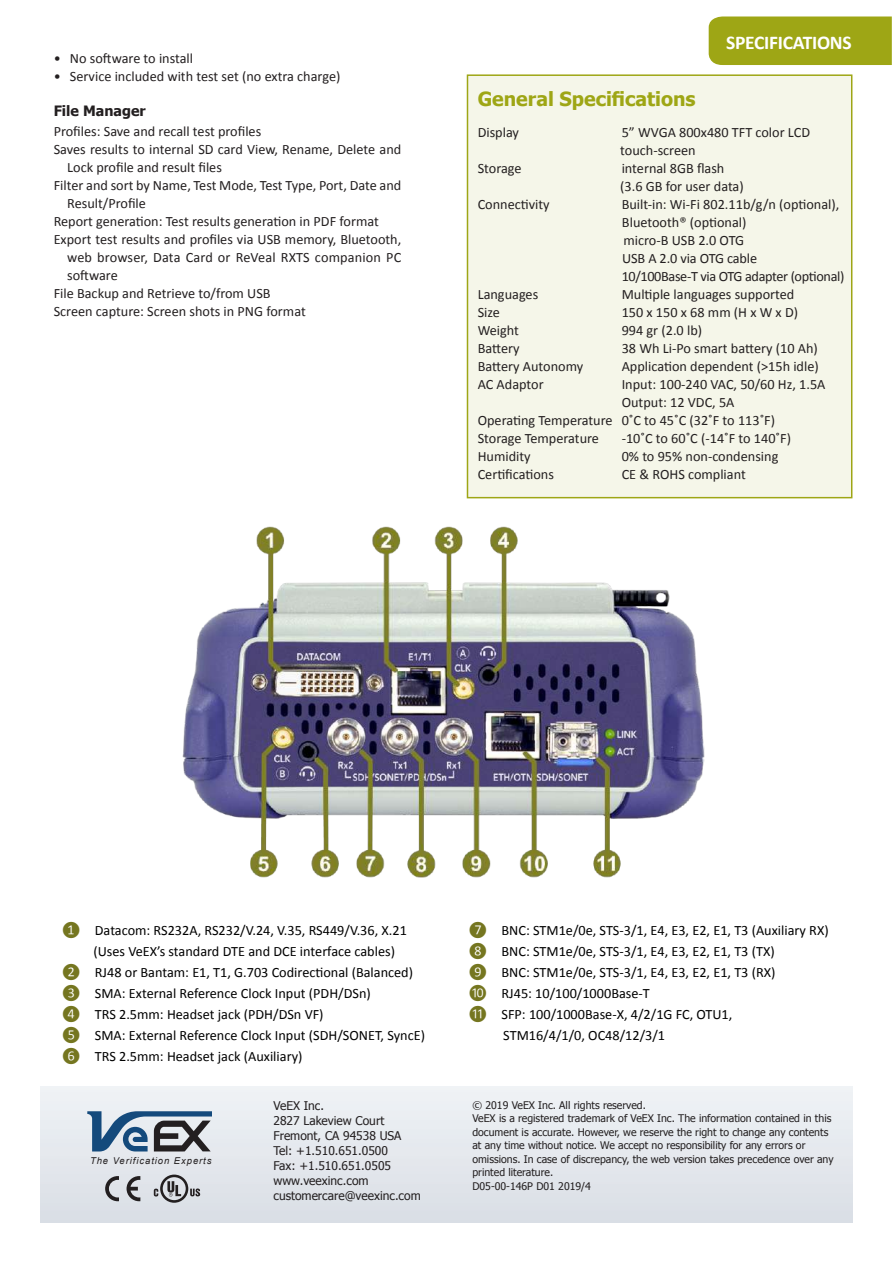
<style>
.page{position:relative;width:893px;height:1263px;background:#fff}
.page>*{position:absolute;margin:0;border:0;box-sizing:border-box;transform-origin:0 0}
.t1{font:700 19.5px "Tahoma";color:#9ea615}
.t2{font:700 19.5px "Calibri";letter-spacing:-.015em;color:#fff}
.t3{font:14.25px/18px "Calibri";color:#231f20}
.t4{font:14.25px "Calibri";color:#000}
.t5{font:700 14.25px "Tahoma";color:#231f20}
.t6{font:12px/15px "Tahoma";color:#231f20}
.t7{font:10.5px/13.5px "Tahoma";color:#231f20}
.t8{font:italic 9.45px "Arial";letter-spacing:.1em;color:#231f20}
.s1{color:#757620}
</style>
<div class="page">
<div style="left:40px;top:1086px;width:812px;height:136px;background:#e5e9ee"></div>
<svg style="left:105px;top:1176px;width:14px;height:25px"></svg>
<svg style="left:127px;top:1176px;width:13px;height:25px"></svg>
<svg style="left:154px;top:1174px;width:46px;height:29px"></svg>
<svg style="left:87px;top:1111px;width:125px;height:40px"></svg>
<div style="left:709px;top:17px;width:183px;height:48px;background:#9ea615"></div>
<div style="left:467px;top:74px;width:385px;height:424px;background:#f5f6e9;border:2px solid #9ea615"></div>
<img style="left:182px;top:526px;width:523px;height:352px">
<p class="t3" style="left:54px;top:49px;width:141px">• No software to install</p>
<p class="t3" style="left:54px;top:67px;width:288px">• Service included with test set (no extra charge)</p>
<p class="t5" style="left:54px;top:101px;width:94px">File Manager</p>
<p class="t3" style="left:54px;top:122px;width:209px">Profiles: Save and recall test profiles</p>
<p class="t3" style="left:54px;top:140px;width:349px">Saves results to internal SD card View, Rename, Delete and</p>
<p class="t3" style="left:67px;top:158px;width:156px">Lock profile and result files</p>
<p class="t3" style="left:54px;top:176px;width:349px">Filter and sort by Name, Test Mode, Test Type, Port, Date and</p>
<p class="t3" style="left:67px;top:194px;width:80px">Result/Profile</p>
<p class="t3" style="left:54px;top:212px;width:327px">Report generation: Test results generation in PDF format</p>
<p class="t3" style="left:54px;top:230px;width:349px">Export test results and profiles via USB memory, Bluetooth,</p>
<p class="t3" style="left:67px;top:248px;width:336px">web browser, Data Card or ReVeal RXTS companion PC</p>
<p class="t3" style="left:67px;top:266px;width:52px">software</p>
<p class="t3" style="left:54px;top:284px;width:218px">File Backup and Retrieve to/from USB</p>
<p class="t3" style="left:54px;top:302px;width:254px">Screen capture: Screen shots in PNG format</p>
<h1 class="t2" style="left:726px;top:29px;width:127px">SPECIFICATIONS</h1>
<h1 class="t1" style="left:478px;top:85px;width:219px">General Specifications</h1>
<p class="t3" style="left:478px;top:123px;width:43px">Display</p>
<p class="t3" style="left:620px;top:123px;width:191px">5” WVGA 800x480 TFT color LCD touch-screen</p>
<p class="t3" style="left:478px;top:159px;width:45px">Storage</p>
<p class="t3" style="left:620px;top:159px;width:125px">internal 8GB flash (3.6 GB for user data)</p>
<p class="t3" style="left:478px;top:195px;width:74px">Connectivity</p>
<p class="t3" style="left:622px;top:195px;width:224px">Built-in: Wi-Fi 802.11b/g/n (optional),<br>Bluetooth® (optional)<br>micro-B USB 2.0 OTG<br>USB A 2.0 via OTG cable<br>10/100Base-T via OTG adapter (optional)</p>
<p class="t3" style="left:478px;top:285px;width:62px">Languages</p>
<p class="t3" style="left:622px;top:285px;width:174px">Multiple languages supported</p>
<p class="t3" style="left:478px;top:303px;width:24px">Size</p>
<p class="t3" style="left:622px;top:303px;width:178px">150 x 150 x 68 mm (H x W x D)</p>
<p class="t3" style="left:478px;top:321px;width:43px">Weight</p>
<p class="t3" style="left:622px;top:321px;width:82px">994 gr (2.0 lb)</p>
<p class="t3" style="left:478px;top:339px;width:43px">Battery</p>
<p class="t3" style="left:622px;top:339px;width:198px">38 Wh Li-Po smart battery (10 Ah)</p>
<p class="t3" style="left:478px;top:357px;width:107px">Battery Autonomy</p>
<p class="t3" style="left:622px;top:357px;width:199px">Application dependent (&gt;15h idle)</p>
<p class="t3" style="left:478px;top:375px;width:68px">AC Adaptor</p>
<p class="t3" style="left:622px;top:375px;width:205px">Input: 100-240 VAC, 50/60 Hz, 1.5A</p>
<p class="t3" style="left:622px;top:393px;width:114px">Output: 12 VDC, 5A</p>
<p class="t3" style="left:478px;top:411px;width:299px">Operating Temperature 0˚C to 45˚C (32˚F to 113˚F)</p>
<p class="t3" style="left:478px;top:429px;width:123px">Storage Temperature</p>
<p class="t3" style="left:622px;top:429px;width:171px">-10˚C to 60˚C (-14˚F to 140˚F)</p>
<p class="t3" style="left:478px;top:447px;width:54px">Humidity</p>
<p class="t3" style="left:622px;top:447px;width:158px">0% to 95% non-condensing</p>
<p class="t3" style="left:478px;top:465px;width:78px">Certifications</p>
<p class="t3" style="left:622px;top:465px;width:126px">CE &amp; ROHS compliant</p>
<p class="t4" style="left:62px;top:920px;width:347px"><span class="s1">❶</span> Datacom: RS232A, RS232/V.24, V.35, RS449/V.36, X.21</p>
<p class="t4" style="left:93px;top:941px;width:303px">(Uses VeEX’s standard DTE and DCE interface cables)</p>
<p class="t4" style="left:62px;top:962px;width:353px"><span class="s1">❷</span> RJ48 or Bantam: E1, T1, G.703 Codirectional (Balanced)</p>
<p class="t4" style="left:62px;top:983px;width:311px"><span class="s1">❸</span> SMA: External Reference Clock Input (PDH/DSn)</p>
<p class="t4" style="left:62px;top:1004px;width:263px"><span class="s1">❹</span> TRS 2.5mm: Headset jack (PDH/DSn VF)</p>
<p class="t4" style="left:62px;top:1025px;width:365px"><span class="s1">❺</span> SMA: External Reference Clock Input (SDH/SONET, SyncE)</p>
<p class="t4" style="left:62px;top:1046px;width:242px"><span class="s1">❻</span> TRS 2.5mm: Headset jack (Auxiliary)</p>
<p class="t4" style="left:468px;top:920px;width:362px"><span class="s1">❼</span> BNC: STM1e/0e, STS-3/1, E4, E3, E2, E1, T3 (Auxiliary RX)</p>
<p class="t4" style="left:468px;top:941px;width:308px"><span class="s1">❽</span> BNC: STM1e/0e, STS-3/1, E4, E3, E2, E1, T3 (TX)</p>
<p class="t4" style="left:468px;top:962px;width:309px"><span class="s1">❾</span> BNC: STM1e/0e, STS-3/1, E4, E3, E2, E1, T3 (RX)</p>
<p class="t4" style="left:468px;top:983px;width:183px"><span class="s1">❿</span> RJ45: 10/100/1000Base-T</p>
<p class="t4" style="left:468px;top:1004px;width:266px"><span class="s1">⓫</span> SFP: 100/1000Base-X, 4/2/1G FC, OTU1,</p>
<p class="t4" style="left:503px;top:1025px;width:163px">STM16/4/1/0, OC48/12/3/1</p>
<p class="t8" style="left:90px;top:1155px;width:123px">The Verification Experts</p>
<p class="t6" style="left:273px;top:1097px;width:149px">VeEX Inc.<br>2827 Lakeview Court<br>Fremont, CA 94538 USA<br>Tel: +1.510.651.0500<br>Fax: +1.510.651.0505 www.veexinc.com customercare@veexinc.com</p>
<p class="t7" style="left:472px;top:1098px;width:363px">© 2019 VeEX Inc. All rights reserved.<br>VeEX is a registered trademark of VeEX Inc. The information contained in this document is accurate. However, we reserve the right to change any contents at any time without notice. We accept no responsibility for any errors or omissions. In case of discrepancy, the web version takes precedence over any printed literature.<br>D05-00-146P D01 2019/4</p>
</div>
